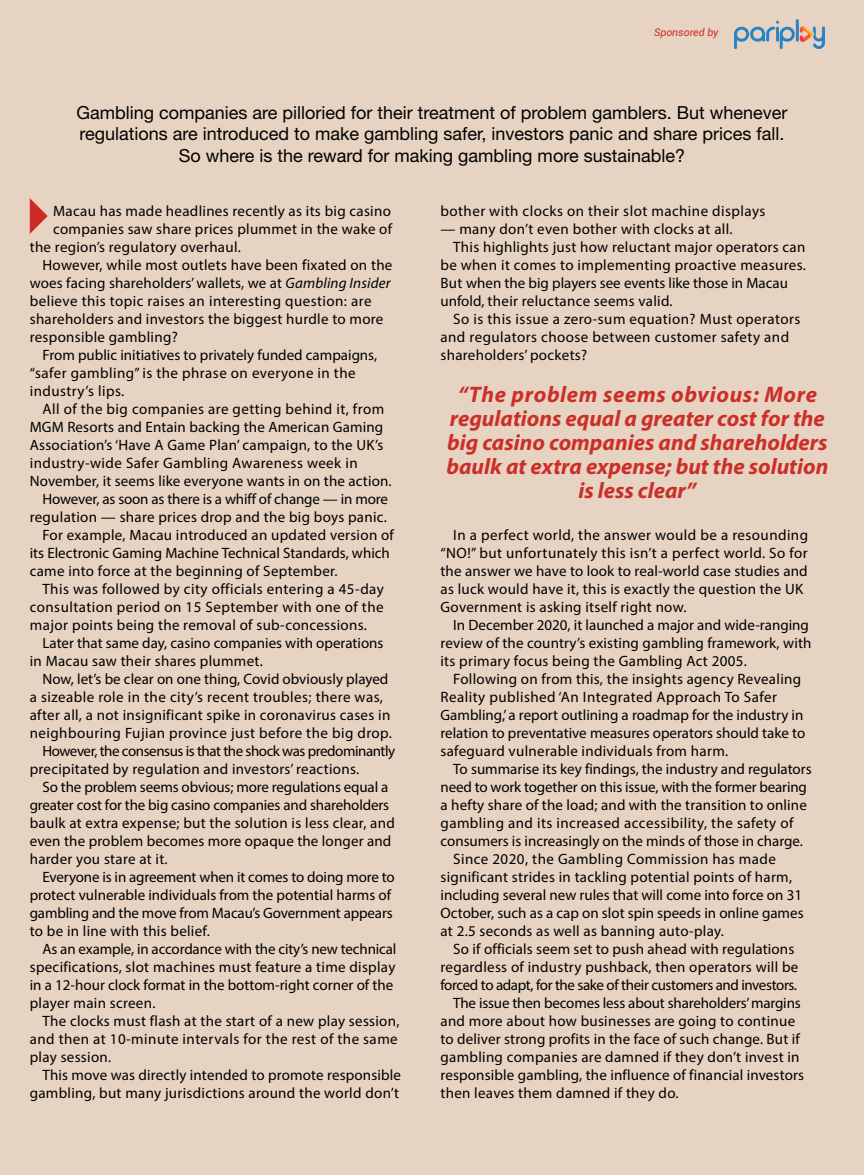
<style>
.page{position:relative;width:864px;height:1175px;background:#fff}
.page>*{position:absolute;margin:0;border:0;box-sizing:border-box;transform-origin:0 0}
.t1{font:italic 700 22.5px/24px "Myriad Pro";color:#cc2e28;text-align:center}
.t2{font:18px/21.6px "Helvetica Neue LT Std";color:#000;text-align:center}
.t3{font:15px/18px "Myriad Pro";letter-spacing:.02em;color:#000}
.t4{font:15px "Myriad Pro";color:#000}
.t5{font:15px "Myriad Pro";letter-spacing:-.01em;color:#000}
.t6{font:15px "Myriad Pro";letter-spacing:-.025em;color:#000}
.t7{font:15px "Myriad Pro";letter-spacing:-.03em;color:#000}
.t8{font:italic 10.5px "Roboto";color:#cd2b28}
.s1{font-style:italic}
</style>
<div class="page">
<div style="left:0;top:0;width:864px;height:1174px;background:#e7d3c1"></div>
<svg style="left:30px;top:198px;width:18px;height:36px"></svg>
<img style="left:735px;top:19px;width:90px;height:30px">
<p class="t8" style="left:654px;top:25px;width:66px">Sponsored by</p>
<p class="t2" style="left:77px;top:101px;width:712px">Gambling companies are pilloried for their treatment of problem gamblers. But whenever regulations are introduced to make gambling safer, investors panic and share prices fall.<br>So where is the reward for making gambling more sustainable?</p>
<p class="t3" style="left:53px;top:202px;width:339px">Macau has made headlines recently as its big casino</p>
<p class="t3" style="left:53px;top:220px;width:341px">companies saw share prices plummet in the wake of</p>
<p class="t3" style="left:30px;top:238px;width:213px">the region’s regulatory overhaul.</p>
<p class="t3" style="left:43px;top:256px;width:351px">However, while most outlets have been fixated on the</p>
<p class="t3" style="left:30px;top:274px;width:362px">woes facing shareholders’ wallets, we at <span class="s1">Gambling Insider</span></p>
<p class="t3" style="left:30px;top:292px;width:343px">believe this topic raises an interesting question: are</p>
<p class="t3" style="left:30px;top:310px;width:355px">shareholders and investors the biggest hurdle to more</p>
<p class="t3" style="left:30px;top:328px;width:150px">responsible gambling?</p>
<p class="t4" style="left:43px;top:346px;width:336px">From public initiatives to privately funded campaigns,</p>
<p class="t3" style="left:30px;top:364px;width:327px">“safer gambling” is the phrase on everyone in the</p>
<p class="t3" style="left:30px;top:382px;width:96px">industry’s lips.</p>
<p class="t3" style="left:43px;top:400px;width:343px">All of the big companies are getting behind it, from</p>
<p class="t3" style="left:30px;top:418px;width:355px">MGM Resorts and Entain backing the American Gaming</p>
<p class="t3" style="left:30px;top:436px;width:355px">Association’s ‘Have A Game Plan’ campaign, to the UK’s</p>
<p class="t3" style="left:30px;top:454px;width:329px">industry-wide Safer Gambling Awareness week in</p>
<p class="t3" style="left:30px;top:472px;width:363px">November, it seems like everyone wants in on the action.</p>
<p class="t5" style="left:43px;top:490px;width:347px">However, as soon as there is a whiff of change — in more</p>
<p class="t3" style="left:30px;top:508px;width:359px">regulation — share prices drop and the big boys panic.</p>
<p class="t3" style="left:43px;top:526px;width:353px">For example, Macau introduced an updated version of</p>
<p class="t4" style="left:30px;top:544px;width:362px">its Electronic Gaming Machine Technical Standards, which</p>
<p class="t3" style="left:30px;top:562px;width:309px">came into force at the beginning of September.</p>
<p class="t3" style="left:43px;top:580px;width:343px">This was followed by city officials entering a 45-day</p>
<p class="t3" style="left:30px;top:598px;width:355px">consultation period on 15 September with one of the</p>
<p class="t3" style="left:30px;top:616px;width:339px">major points being the removal of sub-concessions.</p>
<p class="t4" style="left:43px;top:634px;width:343px">Later that same day, casino companies with operations</p>
<p class="t3" style="left:30px;top:652px;width:235px">in Macau saw their shares plummet.</p>
<p class="t4" style="left:43px;top:670px;width:347px">Now, let’s be clear on one thing, Covid obviously played</p>
<p class="t3" style="left:30px;top:688px;width:355px">a sizeable role in the city’s recent troubles; there was,</p>
<p class="t3" style="left:30px;top:706px;width:362px">after all, a not insignificant spike in coronavirus cases in</p>
<p class="t3" style="left:30px;top:724px;width:364px">neighbouring Fujian province just before the big drop.</p>
<p class="t7" style="left:43px;top:742px;width:354px">However, the consensus is that the shock was predominantly</p>
<p class="t3" style="left:30px;top:760px;width:331px">precipitated by regulation and investors’ reactions.</p>
<p class="t5" style="left:43px;top:778px;width:347px">So the problem seems obvious; more regulations equal a</p>
<p class="t5" style="left:30px;top:796px;width:361px">greater cost for the big casino companies and shareholders</p>
<p class="t3" style="left:30px;top:814px;width:367px">baulk at extra expense; but the solution is less clear, and</p>
<p class="t3" style="left:30px;top:832px;width:363px">even the problem becomes more opaque the longer and</p>
<p class="t3" style="left:30px;top:850px;width:139px">harder you stare at it.</p>
<p class="t5" style="left:43px;top:868px;width:354px">Everyone is in agreement when it comes to doing more to</p>
<p class="t4" style="left:30px;top:886px;width:363px">protect vulnerable individuals from the potential harms of</p>
<p class="t5" style="left:30px;top:904px;width:364px">gambling and the move from Macau’s Government appears</p>
<p class="t3" style="left:30px;top:922px;width:182px">to be in line with this belief.</p>
<p class="t5" style="left:43px;top:940px;width:355px">As an example, in accordance with the city’s new technical</p>
<p class="t3" style="left:30px;top:958px;width:367px">specifications, slot machines must feature a time display</p>
<p class="t4" style="left:30px;top:976px;width:365px">in a 12-hour clock format in the bottom-right corner of the</p>
<p class="t3" style="left:30px;top:994px;width:127px">player main screen.</p>
<p class="t3" style="left:43px;top:1012px;width:359px">The clocks must flash at the start of a new play session,</p>
<p class="t3" style="left:30px;top:1030px;width:370px">and then at 10-minute intervals for the rest of the same</p>
<p class="t3" style="left:30px;top:1048px;width:83px">play session.</p>
<p class="t3" style="left:43px;top:1066px;width:360px">This move was directly intended to promote responsible</p>
<p class="t3" style="left:30px;top:1084px;width:371px">gambling, but many jurisdictions around the world don’t</p>
<p class="t3" style="left:441px;top:202px;width:326px">bother with clocks on their slot machine displays</p>
<p class="t3" style="left:441px;top:220px;width:294px">— many don’t even bother with clocks at all.</p>
<p class="t3" style="left:453px;top:238px;width:354px">This highlights just how reluctant major operators can</p>
<p class="t3" style="left:441px;top:256px;width:367px">be when it comes to implementing proactive measures.</p>
<p class="t4" style="left:441px;top:274px;width:349px">But when the big players see events like those in Macau</p>
<p class="t3" style="left:441px;top:292px;width:234px">unfold, their reluctance seems valid.</p>
<p class="t3" style="left:453px;top:310px;width:349px">So is this issue a zero-sum equation? Must operators</p>
<p class="t3" style="left:441px;top:328px;width:350px">and regulators choose between customer safety and</p>
<p class="t3" style="left:441px;top:346px;width:148px">shareholders’ pockets?</p>
<h1 class="t1" style="left:446px;top:382px;width:383px">“The problem seems obvious: More regulations equal a greater cost for the big casino companies and shareholders baulk at extra expense; but the solution is less clear”</h1>
<p class="t3" style="left:441px;top:526px;width:369px;text-indent:13px">In a perfect world, the answer would be a resounding “NO!” but unfortunately this isn’t a perfect world. So for the answer we have to look to real-world case studies and as luck would have it, this is exactly the question the UK Government is asking itself right now.</p>
<p class="t3" style="left:441px;top:616px;width:372px;text-indent:13px">In December 2020, it launched a major and wide-ranging review of the country’s existing gambling framework, with its primary focus being the Gambling Act 2005.</p>
<p class="t3" style="left:441px;top:670px;width:366px;text-indent:13px">Following on from this, the insights agency Revealing Reality published ‘An Integrated Approach To Safer Gambling,’ a report outlining a roadmap for the industry in relation to preventative measures operators should take to safeguard vulnerable individuals from harm.</p>
<p class="t4" style="left:453px;top:760px;width:360px">To summarise its key findings, the industry and regulators</p>
<p class="t5" style="left:441px;top:778px;width:368px">need to work together on this issue, with the former bearing</p>
<p class="t3" style="left:441px;top:796px;width:368px">a hefty share of the load; and with the transition to online</p>
<p class="t3" style="left:441px;top:814px;width:355px">gambling and its increased accessibility, the safety of</p>
<p class="t4" style="left:441px;top:832px;width:364px">consumers is increasingly on the minds of those in charge.</p>
<p class="t3" style="left:453px;top:850px;width:324px">Since 2020, the Gambling Commission has made</p>
<p class="t3" style="left:441px;top:868px;width:353px">significant strides in tackling potential points of harm,</p>
<p class="t4" style="left:441px;top:886px;width:363px">including several new rules that will come into force on 31</p>
<p class="t4" style="left:441px;top:904px;width:365px">October, such as a cap on slot spin speeds in online games</p>
<p class="t3" style="left:441px;top:922px;width:285px">at 2.5 seconds as well as banning auto-play.</p>
<p class="t3" style="left:453px;top:940px;width:343px">So if officials seem set to push ahead with regulations</p>
<p class="t3" style="left:441px;top:958px;width:359px">regardless of industry pushback, then operators will be</p>
<p class="t6" style="left:441px;top:976px;width:358px">forced to adapt, for the sake of their customers and investors.</p>
<p class="t5" style="left:453px;top:994px;width:349px">The issue then becomes less about shareholders’ margins</p>
<p class="t3" style="left:441px;top:1012px;width:356px">and more about how businesses are going to continue</p>
<p class="t3" style="left:441px;top:1030px;width:361px">to deliver strong profits in the face of such change. But if</p>
<p class="t3" style="left:441px;top:1048px;width:361px">gambling companies are damned if they don’t invest in</p>
<p class="t3" style="left:441px;top:1066px;width:365px">responsible gambling, the influence of financial investors</p>
<p class="t3" style="left:441px;top:1084px;width:240px">then leaves them damned if they do.</p>
</div>
